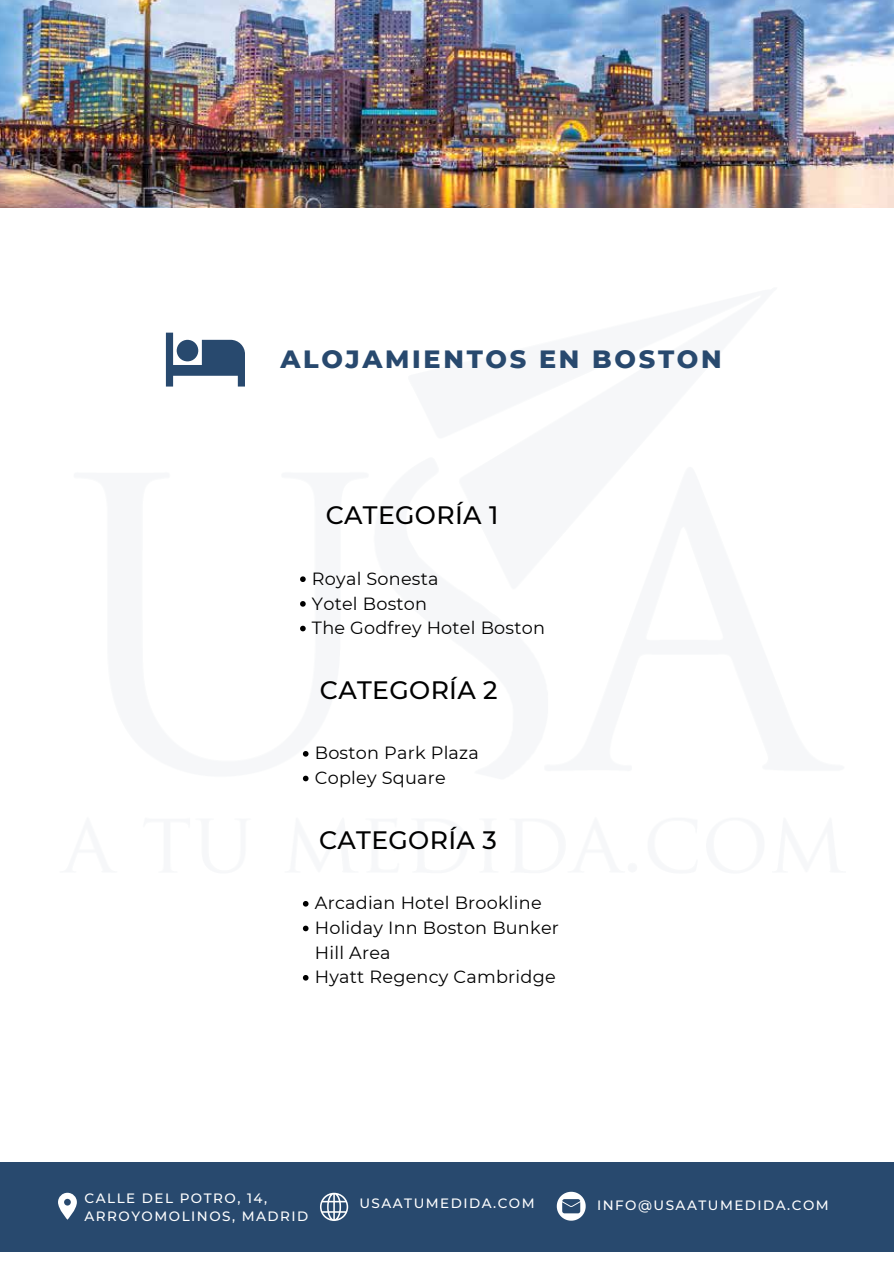
<style>
.page{position:relative;width:894px;height:1264px;background:#fff}
.page>*{position:absolute;margin:0;border:0;box-sizing:border-box;transform-origin:0 0}
.t1{font:800 25.5px "Montserrat";letter-spacing:.105em;color:#28496e}
.t2{font:500 25.2px "Montserrat";letter-spacing:.015em;color:#000}
.t3{font:17.7px/24.6px "Montserrat";letter-spacing:.015em;color:#000}
.t4{font:500 13.5px/18px "Montserrat";letter-spacing:.11em;color:#fff}
</style>
<div class="page">
<svg style="left:166px;top:332px;width:79px;height:54px"></svg>
<img style="left:0;top:0;width:893px;height:208px">
<div style="left:0;top:1162px;width:893px;height:89px;background:#28496e"></div>
<svg style="left:58px;top:1192px;width:19px;height:27px"></svg>
<svg style="left:556px;top:1191px;width:29px;height:29px"></svg>
<svg style="left:320px;top:1192px;width:28px;height:28px"></svg>
<svg style="left:300px;top:576px;width:5px;height:6px"></svg>
<svg style="left:300px;top:601px;width:5px;height:5px"></svg>
<svg style="left:300px;top:625px;width:5px;height:6px"></svg>
<svg style="left:303px;top:751px;width:5px;height:5px"></svg>
<svg style="left:303px;top:775px;width:5px;height:6px"></svg>
<svg style="left:303px;top:901px;width:5px;height:5px"></svg>
<svg style="left:303px;top:925px;width:5px;height:6px"></svg>
<svg style="left:303px;top:975px;width:5px;height:5px"></svg>
<h1 class="t1" style="left:280px;top:344px;width:442px">ALOJAMIENTOS EN BOSTON</h1>
<h2 class="t2" style="left:325px;top:502px;width:174px">CATEGORÕA 1</h2>
<p class="t3" style="left:312px;top:567px;width:234px">Royal Sonesta<br>Yotel Boston<br>The Godfrey Hotel Boston</p>
<h2 class="t2" style="left:320px;top:676px;width:179px">CATEGORÕA 2</h2>
<p class="t3" style="left:315px;top:742px;width:166px">Boston Park Plaza<br>Copley Square</p>
<h2 class="t2" style="left:319px;top:826px;width:179px">CATEGORÕA 3</h2>
<p class="t3" style="left:315px;top:892px;width:245px">Arcadian Hotel Brookline<br>Holiday Inn Boston Bunker<br>Hill Area<br>Hyatt Regency Cambridge</p>
<p class="t4" style="left:84px;top:1189px;width:225px">CALLE DEL POTRO, 14,<br>ARROYOMOLINOS, MADRID</p>
<p class="t4" style="left:359px;top:1194px;width:177px">USAATUMEDIDA.COM</p>
<p class="t4" style="left:597px;top:1195px;width:233px">INFO@USAATUMEDIDA.COM</p>
</div>
